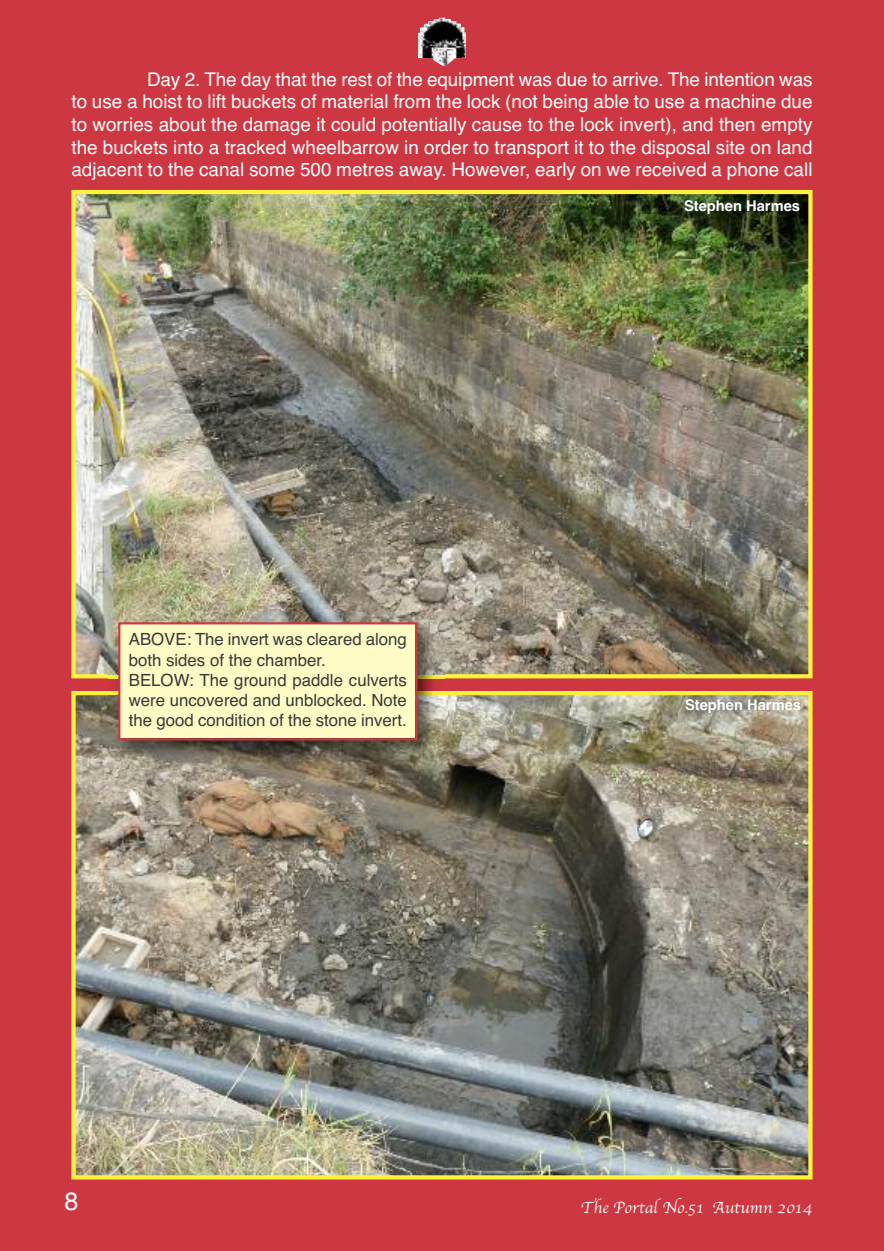
<style>
.page{position:relative;width:884px;height:1251px;background:#fff}
.page>*{position:absolute;margin:0;border:0;box-sizing:border-box;transform-origin:0 0}
.t1{font:25.2px "Helvetica";color:#fff}
.t2{font:18.9px/22.6px "Helvetica";color:#fff;text-align:justify}
.t3{font:16.8px/20.1px "Helvetica";color:#39383a}
.t4{font:16.8px "Apple Chancery";color:#fff}
.t5{font:700 14.7px "Helvetica";color:#fff}
</style>
<div class="page">
<div style="left:0;top:0;width:884px;height:1250px;background:#cc3741"></div>
<img style="left:418px;top:18px;width:48px;height:47px">
<img style="left:76px;top:195px;width:732px;height:478px">
<div style="left:71px;top:190px;width:742px;height:488px;border:4px solid #fff23e"></div>
<img style="left:76px;top:696px;width:732px;height:478px">
<div style="left:71px;top:691px;width:742px;height:488px;border:4px solid #fff23e"></div>
<img style="left:109px;top:612px;width:336px;height:156px">
<div style="left:120px;top:624px;width:295px;height:114px;background:#fffbc5"></div>
<div style="left:118px;top:622px;width:299px;height:118px;border:2px solid #cc3741"></div>
<p class="t2" style="left:71px;top:68px;width:743px;text-indent:76px">Day 2. The day that the rest of the equipment was due to arrive. The intention was to use a hoist to lift buckets of material from the lock (not being able to use a machine due to worries about the damage it could potentially cause to the lock invert), and then empty the buckets into a tracked wheelbarrow in order to transport it to the disposal site on land adjacent to the canal some 500 metres away. However, early on we received a phone call</p>
<p class="t3" style="left:129px;top:629px;width:280px">ABOVE: The invert was cleared along both sides of the chamber.<br>BELOW: The ground paddle culverts were uncovered and unblocked. Note the good condition of the stone invert.</p>
<p class="t5" style="left:684px;top:197px;width:117px">Stephen Harmes</p>
<p class="t5" style="left:685px;top:696px;width:117px">Stephen Harmes</p>
<h1 class="t1" style="left:64px;top:1186px;width:16px">8</h1>
<p class="t4" style="left:581px;top:1197px;width:233px">The Portal No.51 Autumn 2014</p>
</div>
